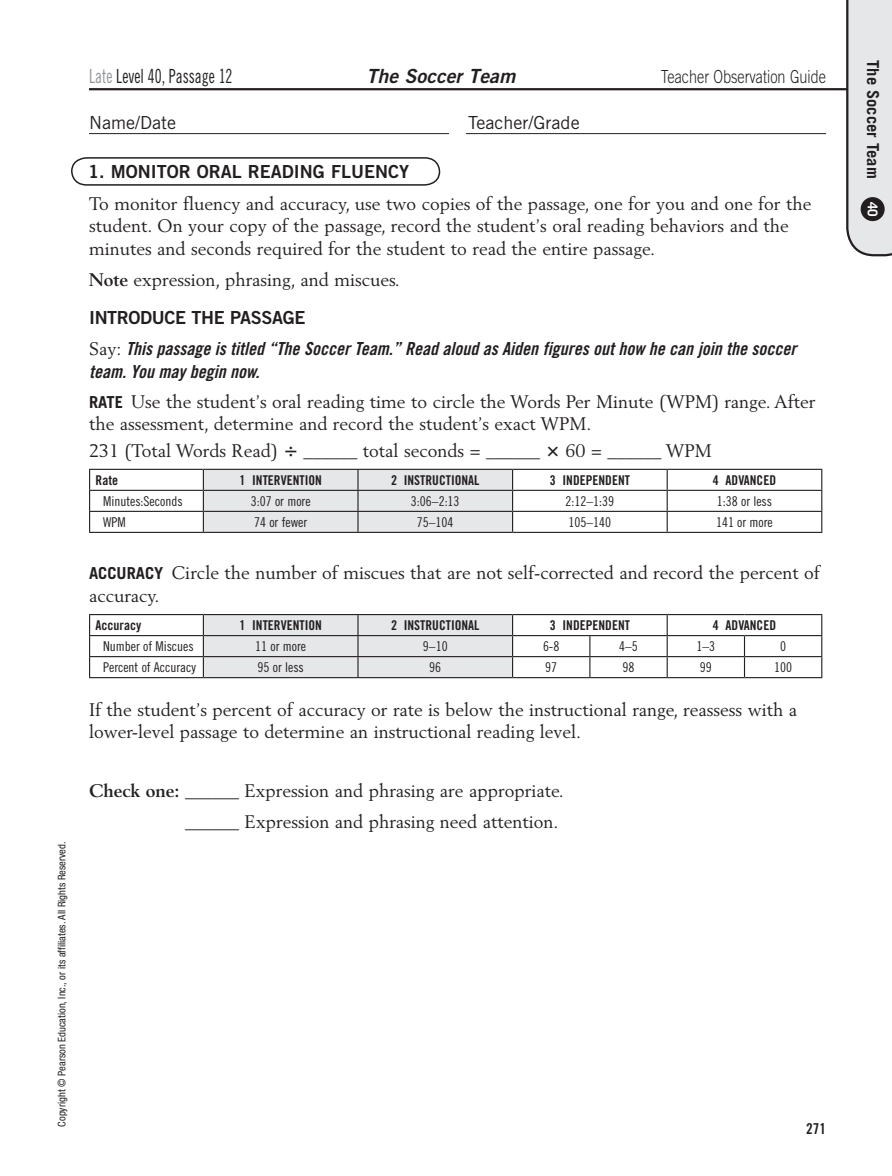
<style>
.page{position:relative;width:892px;height:1176px;background:#fff}
.page>*{position:absolute;margin:0;border:0;box-sizing:border-box;transform-origin:0 0}
.t1{font:19.5px "Trade Gothic LT Std Cn 18";color:#231f20;scale:.8 1}
.t2{font:19.5px "Trade Gothic LT Std Bd 2 Obl";color:#231f20}
.t3{font:18px/22.5px "Berling LT Std";color:#231f20}
.t4{font:18px/22.5px "Trade Gothic LT Std Bd Cn 20 Obl";color:#231f20}
.t5{font:18px "Trade Gothic LT Std Bd 2";color:#231f20}
.t6{font:300 18px "Trade Gothic LT Std";color:#231f20;scale:.8 1}
.t7{font:18px "Trade Gothic LT Std";color:#231f20}
.t8{font:18px "Trade Gothic LT Std Bd 2";letter-spacing:-.02em;color:#231f20}
.t9{font:700 16.5px "Trade Gothic LT Std";color:#231f20}
.t10{font:15px "Trade Gothic LT Std Bd Cn 20";color:#231f20}
.t11{font:13.5px "Trade Gothic LT Std Cn 18";color:#231f20}
.t12{font:13.5px "Trade Gothic LT Std Bd Cn 20";color:#231f20}
.t13{font:700 13.5px "Trade Gothic LT Std";color:#fff}
.t14{font:condensed 10.5px "Helvetica Neue LT Std";color:#231f20}
.s1{color:#939598}
.s2{font-weight:700}
.s3{font-family:"Berling LT Std"}
.s4{font-family:"Trade Gothic LT Std";font-weight:700;font-size:16.5px}
.s5{font-family:"Mathematical Pi Four"}
</style>
<div class="page">
<hr style="left:89px;top:88px;width:759px;height:2px;background:#231f20">
<hr style="left:89px;top:133px;width:736px;height:1px;background:#231f20">
<svg style="left:90px;top:470px;width:578px;height:61px"></svg>
<hr style="left:89px;top:510px;width:114px;height:2px;background:#231f20">
<hr style="left:512px;top:510px;width:155px;height:2px;background:#231f20">
<hr style="left:667px;top:510px;width:155px;height:2px;background:#231f20">
<hr style="left:89px;top:531px;width:114px;height:2px;background:#231f20">
<hr style="left:203px;top:531px;width:155px;height:2px;background:#231f20">
<hr style="left:358px;top:531px;width:154px;height:2px;background:#231f20">
<hr style="left:512px;top:531px;width:155px;height:2px;background:#231f20">
<hr style="left:667px;top:531px;width:155px;height:2px;background:#231f20">
<hr style="left:89px;top:468px;width:114px;height:2px;background:#231f20">
<svg style="left:89px;top:470px;width:1px;height:61px"></svg>
<hr style="left:203px;top:468px;width:155px;height:2px;background:#231f20">
<hr style="left:358px;top:468px;width:154px;height:2px;background:#231f20">
<hr style="left:512px;top:468px;width:155px;height:2px;background:#231f20">
<svg style="left:203px;top:469px;width:310px;height:63px;background:#dddddf"></svg>
<hr style="left:667px;top:468px;width:155px;height:2px;background:#231f20">
<svg style="left:666px;top:470px;width:1px;height:61px"></svg>
<svg style="left:821px;top:470px;width:1px;height:61px"></svg>
<hr style="left:89px;top:489px;width:114px;height:2px;background:#231f20">
<hr style="left:203px;top:489px;width:155px;height:2px;background:#231f20">
<hr style="left:358px;top:489px;width:154px;height:2px;background:#231f20">
<hr style="left:512px;top:489px;width:155px;height:2px;background:#231f20">
<hr style="left:667px;top:489px;width:155px;height:2px;background:#231f20">
<svg style="left:90px;top:615px;width:731px;height:62px"></svg>
<hr style="left:743px;top:636px;width:2px;height:20px;background:#231f20">
<hr style="left:89px;top:656px;width:114px;height:1px;background:#231f20">
<hr style="left:512px;top:656px;width:78px;height:1px;background:#231f20">
<hr style="left:590px;top:656px;width:77px;height:1px;background:#231f20">
<svg style="left:589px;top:636px;width:1px;height:41px"></svg>
<hr style="left:667px;top:656px;width:77px;height:1px;background:#231f20">
<hr style="left:744px;top:656px;width:78px;height:1px;background:#231f20">
<hr style="left:743px;top:657px;width:2px;height:20px;background:#231f20">
<hr style="left:89px;top:677px;width:114px;height:1px;background:#231f20">
<hr style="left:203px;top:677px;width:155px;height:1px;background:#231f20">
<hr style="left:358px;top:677px;width:154px;height:1px;background:#231f20">
<hr style="left:512px;top:677px;width:78px;height:1px;background:#231f20">
<hr style="left:590px;top:677px;width:77px;height:1px;background:#231f20">
<hr style="left:667px;top:677px;width:77px;height:1px;background:#231f20">
<hr style="left:744px;top:677px;width:78px;height:1px;background:#231f20">
<hr style="left:89px;top:614px;width:114px;height:1px;background:#231f20">
<svg style="left:89px;top:615px;width:1px;height:62px"></svg>
<hr style="left:512px;top:614px;width:78px;height:1px;background:#231f20">
<svg style="left:203px;top:614px;width:310px;height:63px;background:#dcdddf"></svg>
<hr style="left:590px;top:614px;width:77px;height:1px;background:#231f20">
<hr style="left:667px;top:614px;width:77px;height:1px;background:#231f20">
<svg style="left:666px;top:615px;width:1px;height:62px"></svg>
<hr style="left:744px;top:614px;width:78px;height:1px;background:#231f20">
<svg style="left:821px;top:615px;width:1px;height:62px"></svg>
<hr style="left:89px;top:635px;width:114px;height:1px;background:#231f20">
<hr style="left:203px;top:635px;width:155px;height:1px;background:#231f20">
<hr style="left:358px;top:635px;width:154px;height:1px;background:#231f20">
<hr style="left:512px;top:635px;width:78px;height:1px;background:#231f20">
<hr style="left:590px;top:635px;width:77px;height:1px;background:#231f20">
<hr style="left:667px;top:635px;width:77px;height:1px;background:#231f20">
<hr style="left:744px;top:635px;width:78px;height:1px;background:#231f20">
<svg style="left:71px;top:157px;width:370px;height:29px"></svg>
<div style="left:449px;top:106px;width:16px;height:34px;background:#fff"></div>
<svg style="left:846px;top:0;width:46px;height:256px;background:#d3d3d5"></svg>
<p class="t14" style="left:56px;top:1126px;width:286px;rotate:-90deg">Copyright © Pearson Education, Inc., or its affiliates. All Rights Reserved.</p>
<p class="t1" style="left:89px;top:64px;width:181px"><span class="s1">Late</span> Level 40, Passage 12</p>
<p class="t2" style="left:366px;top:63px;width:150px">The Soccer Team</p>
<p class="t6" style="left:660px;top:65px;width:208px">Teacher Observation Guide</p>
<p class="t9" style="left:883px;top:60px;width:120px;rotate:90deg">The Soccer Team</p>
<p class="t13" style="left:880px;top:201px;width:17px;rotate:90deg">40</p>
<p class="t7" style="left:89px;top:111px;width:88px">Name/Date</p>
<p class="t7" style="left:468px;top:111px;width:113px">Teacher/Grade</p>
<p class="t5" style="left:88px;top:160px;width:322px">1. MONITOR ORAL READING FLUENCY</p>
<p class="t3" style="left:89px;top:192px;width:723px">To monitor fluency and accuracy, use two copies of the passage, one for you and one for the student. On your copy of the passage, record the student’s oral reading behaviors and the minutes and seconds required for the student to read the entire passage.</p>
<p class="t3" style="left:89px;top:268px;width:312px"><span class="s2">Note</span> expression, phrasing, and miscues.</p>
<p class="t8" style="left:89px;top:306px;width:218px">INTRODUCE THE PASSAGE</p>
<p class="t4" style="left:89px;top:338px;width:708px"><span class="s3">Say:</span> This passage is titled “The Soccer Team.” Read aloud as Aiden figures out how he can join the soccer team. You may begin now.</p>
<p class="t3" style="left:89px;top:390px;width:728px"><span class="s4">RATE</span> Use the student’s oral reading time to circle the Words Per Minute (WPM) range. After the assessment, determine and record the student’s exact WPM.</p>
<p class="t3" style="left:89px;top:439px;width:624px">231 (Total Words Read) <span class="s5">4</span> ______ total seconds = ______ <span class="s5">3</span> 60 = ______ WPM</p>
<p class="t12" style="left:96px;top:471px;width:24px">Rate</p>
<p class="t12" style="left:239px;top:471px;width:84px">1 INTERVENTION</p>
<p class="t12" style="left:391px;top:471px;width:90px">2 INSTRUCTIONAL</p>
<p class="t12" style="left:549px;top:471px;width:82px">3 INDEPENDENT</p>
<p class="t12" style="left:712px;top:471px;width:65px">4 ADVANCED</p>
<p class="t11" style="left:103px;top:492px;width:81px">Minutes:Seconds</p>
<p class="t11" style="left:251px;top:492px;width:61px">3:07 or more</p>
<p class="t11" style="left:411px;top:492px;width:50px">3:06–2:13</p>
<p class="t11" style="left:565px;top:492px;width:50px">2:12–1:39</p>
<p class="t11" style="left:716px;top:492px;width:57px">1:38 or less</p>
<p class="t11" style="left:103px;top:514px;width:24px">WPM</p>
<p class="t11" style="left:254px;top:514px;width:55px">74 or fewer</p>
<p class="t11" style="left:417px;top:514px;width:38px">75–104</p>
<p class="t11" style="left:568px;top:514px;width:44px">105–140</p>
<p class="t11" style="left:716px;top:514px;width:58px">141 or more</p>
<p class="t3" style="left:89px;top:561px;width:732px"><span class="s4">ACCURACY</span> Circle the number of miscues that are not self-corrected and record the percent of accuracy.</p>
<p class="t12" style="left:96px;top:616px;width:47px">Accuracy</p>
<p class="t12" style="left:239px;top:616px;width:84px">1 INTERVENTION</p>
<p class="t12" style="left:391px;top:616px;width:90px">2 INSTRUCTIONAL</p>
<p class="t12" style="left:549px;top:616px;width:82px">3 INDEPENDENT</p>
<p class="t12" style="left:712px;top:616px;width:65px">4 ADVANCED</p>
<p class="t11" style="left:103px;top:638px;width:92px">Number of Miscues</p>
<p class="t11" style="left:255px;top:638px;width:52px">11 or more</p>
<p class="t11" style="left:423px;top:638px;width:26px">9–10</p>
<p class="t11" style="left:543px;top:638px;width:18px">6-8</p>
<p class="t11" style="left:619px;top:638px;width:20px">4–5</p>
<p class="t11" style="left:696px;top:638px;width:20px">1–3</p>
<p class="t11" style="left:780px;top:638px;width:7px">0</p>
<p class="t11" style="left:103px;top:659px;width:94px">Percent of Accuracy</p>
<p class="t11" style="left:257px;top:659px;width:48px">95 or less</p>
<p class="t11" style="left:429px;top:659px;width:13px">96</p>
<p class="t11" style="left:545px;top:659px;width:13px">97</p>
<p class="t11" style="left:622px;top:659px;width:13px">98</p>
<p class="t11" style="left:699px;top:659px;width:13px">99</p>
<p class="t11" style="left:774px;top:659px;width:19px">100</p>
<p class="t3" style="left:89px;top:697px;width:709px">If the student’s percent of accuracy or rate is below the instructional range, reassess with a lower-level passage to determine an instructional reading level.</p>
<p class="t3" style="left:89px;top:774px;width:476px;line-height:31.5px;text-align:right"><span class="s2">Check one:</span> ______ Expression and phrasing are appropriate. ______ Expression and phrasing need attention.</p>
<p class="t10" style="left:806px;top:1118px;width:21px">271</p>
</div>
